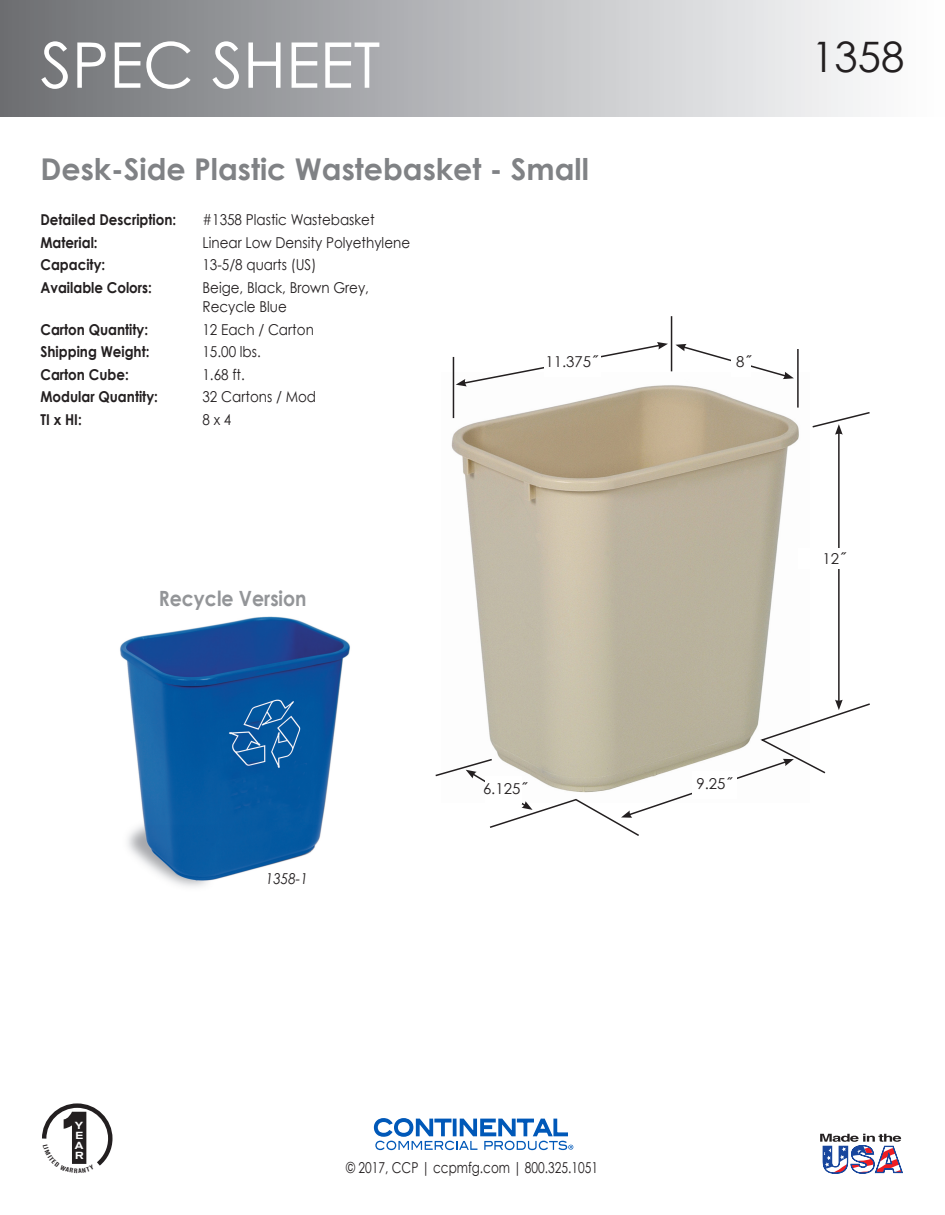
<style>
.page{position:relative;width:945px;height:1215px;background:#fff}
.page>*{position:absolute;margin:0;border:0;box-sizing:border-box;transform-origin:0 0}
.t1{font:63px "Century Gothic";color:#fff}
.t2{font:42px "Century Gothic";color:#231f20}
.t3{font:700 30px "Century Gothic";color:#808285}
.t4{font:700 21px "Century Gothic";color:#939598;scale:.9 1}
.t5{font:15px/19.5px "Century Gothic";color:#231f20;scale:.9 1}
.t6{font:700 15px "Century Gothic";color:#231f20;scale:.9 1}
.t7{font:15px "Century Gothic";color:#231f20;scale:.8 1}
.t8{font:15px "Century Gothic";color:#231f20}
.t9{font:italic 15px "Century Gothic";color:#231f20;scale:.9 1}
.t10{font:500 expanded 10.2px/9.8px "Akzidenz Grotesk BE";color:#fff;text-align:justify;scale:.96 1}
</style>
<div class="page">
<img style="left:451px;top:373px;width:348px;height:327px">
<div style="left:0;top:0;width:945px;height:117px;background:linear-gradient(to right,#6e7074,#fff)"></div>
<svg style="left:374px;top:1118px;width:199px;height:32px"></svg>
<svg style="left:820px;top:1134px;width:83px;height:40px"></svg>
<img style="left:120px;top:616px;width:230px;height:271px">
<svg style="left:456px;top:342px;width:212px;height:44px"></svg>
<hr style="left:838px;top:432px;width:2px;height:270px;background:#231f20">
<hr style="left:453px;top:357px;width:1px;height:61px;background:#231f20">
<div style="left:798px;top:548px;width:74px;height:21px;background:#fff"></div>
<hr style="left:671px;top:316px;width:1px;height:55px;background:#231f20">
<hr style="left:797px;top:349px;width:2px;height:59px;background:#231f20">
<div style="left:545px;top:349px;width:56px;height:27px;background:#fff"></div>
<svg style="left:675px;top:344px;width:119px;height:35px"></svg>
<div style="left:731px;top:349px;width:20px;height:27px;background:#fff"></div>
<svg style="left:812px;top:412px;width:58px;height:23px"></svg>
<svg style="left:435px;top:700px;width:435px;height:136px"></svg>
<div style="left:485px;top:776px;width:37px;height:28px;background:#fff"></div>
<svg style="left:42px;top:1103px;width:71px;height:63px"></svg>
<p class="t1" style="left:40px;top:27px;width:341px">SPEC SHEET</p>
<p class="t2" style="left:811px;top:31px;width:95px">1358</p>
<p class="t3" style="left:40px;top:151px;width:550px">Desk-Side Plastic Wastebasket - Small</p>
<p class="t6" style="left:40px;top:211px;width:152px">Detailed Description:</p>
<p class="t5" style="left:202px;top:210px;width:193px">#1358 Plastic Wastebasket</p>
<p class="t6" style="left:40px;top:233px;width:65px">Material:</p>
<p class="t5" style="left:203px;top:233px;width:232px">Linear Low Density Polyethylene</p>
<p class="t6" style="left:40px;top:256px;width:73px">Capacity:</p>
<p class="t5" style="left:202px;top:255px;width:128px">13-5/8 quarts (US)</p>
<p class="t6" style="left:40px;top:278px;width:125px">Available Colors:</p>
<p class="t5" style="left:202px;top:278px;width:187px">Beige, Black, Brown Grey,<br>Recycle Blue</p>
<p class="t6" style="left:40px;top:320px;width:121px">Carton Quantity:</p>
<p class="t5" style="left:202px;top:320px;width:125px">12 Each / Carton</p>
<p class="t6" style="left:40px;top:343px;width:123px">Shipping Weight:</p>
<p class="t5" style="left:202px;top:342px;width:66px">15.00 lbs.</p>
<p class="t6" style="left:40px;top:365px;width:100px">Carton Cube:</p>
<p class="t5" style="left:202px;top:365px;width:49px">1.68 ft.</p>
<p class="t6" style="left:40px;top:388px;width:132px">Modular Quantity:</p>
<p class="t5" style="left:203px;top:387px;width:128px">32 Cartons / Mod</p>
<p class="t6" style="left:40px;top:410px;width:47px">TI x HI:</p>
<p class="t5" style="left:203px;top:410px;width:34px">8 x 4</p>
<p class="t8" style="left:545px;top:352px;width:55px">11.375˝</p>
<p class="t8" style="left:736px;top:352px;width:18px">8˝</p>
<p class="t4" style="left:159px;top:585px;width:166px">Recycle Version</p>
<p class="t9" style="left:266px;top:869px;width:48px">1358-1</p>
<p class="t8" style="left:483px;top:779px;width:47px">6.125˝</p>
<p class="t8" style="left:696px;top:774px;width:39px">9.25˝</p>
<p class="t8" style="left:823px;top:549px;width:26px">12˝</p>
<p class="t10" style="left:75px;top:1121px;width:10px">Y E A R</p>
<p class="t7" style="left:346px;top:1159px;width:316px">© 2017, CCP | ccpmfg.com | 800.325.1051</p>
</div>
